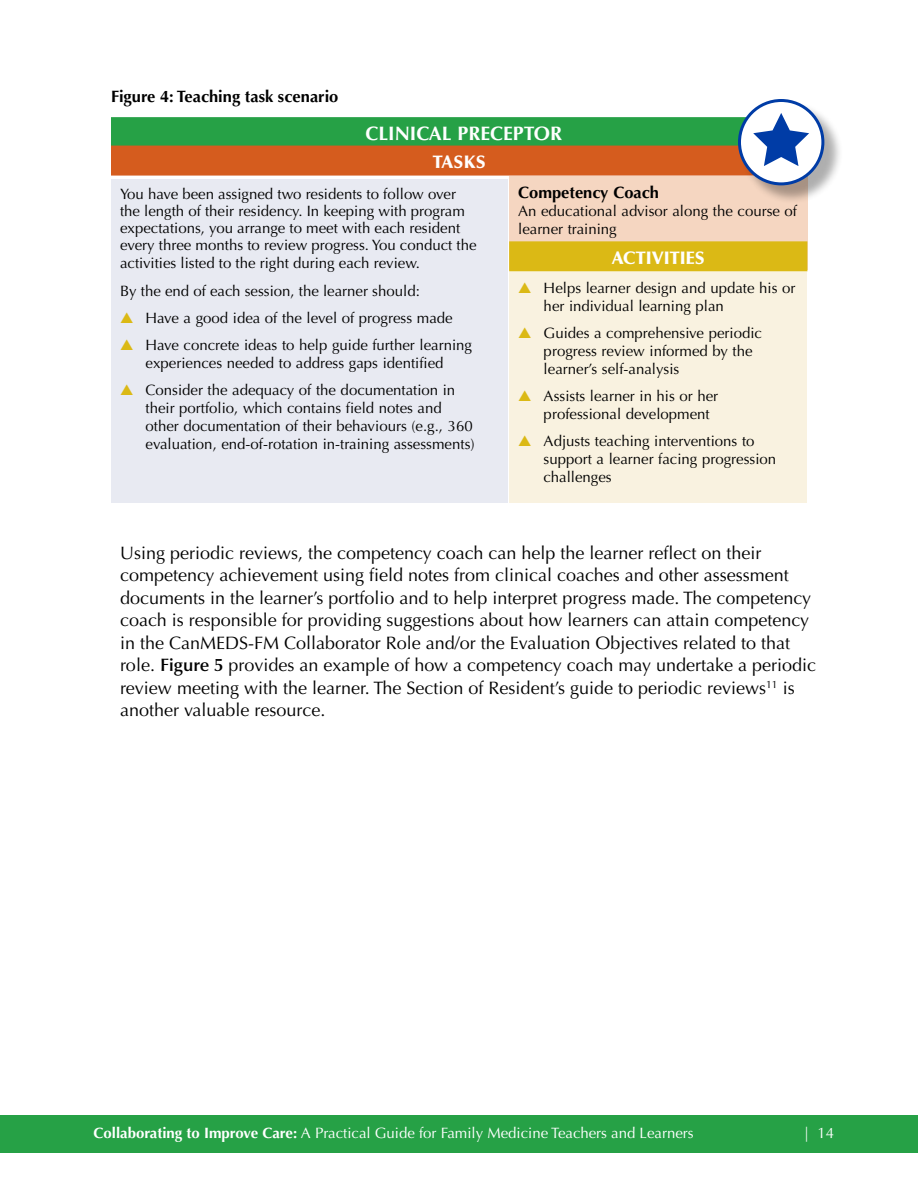
<style>
.page{position:relative;width:918px;height:1188px;background:#fff}
.page>*{position:absolute;margin:0;border:0;box-sizing:border-box;transform-origin:0 0}
.t1{font:700 19.5px "Optima";color:#fff}
.t2{font:18px/22.5px "Optima";color:#000}
.t3{font:900 18px "Optima";color:#fff}
.t4{font:700 16.5px "Optima";color:#000}
.t5{font:15px/18px "Optima";color:#000}
.t6{font:15px "Optima";color:#fff}
.s1{color:#dbb915}
.s2{font-weight:600}
.s3{font-weight:700}
</style>
<div class="page">
<div style="left:0;top:1115px;width:918px;height:38px;background:#26a146"></div>
<div style="left:509px;top:177px;width:299px;height:93px;background:#f5d6c1"></div>
<div style="left:111px;top:179px;width:396px;height:324px;background:#e8eaf2"></div>
<div style="left:509px;top:272px;width:298px;height:231px;background:#f9f2e0"></div>
<div style="left:111px;top:117px;width:697px;height:30px;background:#26a146"></div>
<div style="left:509px;top:241px;width:298px;height:30px;background:#dbb915"></div>
<div style="left:111px;top:146px;width:697px;height:30px;background:#d55c1e"></div>
<div style="left:741px;top:101px;width:102px;height:104px;background:#000;opacity:.32"></div>
<div style="left:739px;top:101px;width:84px;height:83px;background:#fff;border-radius:50%"></div>
<div style="left:738px;top:99px;width:86px;height:86px;border:3px solid #003ca6;border-radius:50%"></div>
<svg style="left:753px;top:113px;width:56px;height:53px"></svg>
<p class="t4" style="left:111px;top:87px;width:229px">Figure 4: Teaching task scenario</p>
<h1 class="t1" style="left:365px;top:122px;width:56px">Clinical</h1>
<h1 class="t1" style="left:458px;top:122px;width:12px">precept</h1>
<h1 class="t1" style="left:534px;top:122px;width:25px">or</h1>
<p class="t3" style="left:433px;top:151px;width:52px">TAS KS</p>
<p class="t5" style="left:120px;top:185px;width:358px;line-height:17.2px">You have been assigned two residents to follow over the length of their residency. In keeping with program expectations, you arrange to meet with each resident every three months to review progress. You conduct the activities listed to the right during each review.</p>
<p class="t5" style="left:120px;top:282px;width:301px">By the end of each session, the learner should:</p>
<p class="t5" style="left:120px;top:309px;width:334px"><span class="s1">▲</span> Have a good idea of the level of progress made</p>
<p class="t5" style="left:120px;top:336px;width:354px;text-align:center"><span class="s1">▲</span> Have concrete ideas to help guide further learning experiences needed to address gaps identified</p>
<p class="t5" style="left:146px;top:381px;width:331px;text-indent:-26px"><span class="s1">▲</span> Consider the adequacy of the documentation in their portfolio, which contains field notes and other documentation of their behaviours (e.g., 360 evaluation, end-of-rotation in-training assessments)</p>
<p class="t4" style="left:518px;top:182px;width:142px">Competency Coach</p>
<p class="t5" style="left:518px;top:202px;width:280px">An educational advisor along the course of learner training</p>
<p class="t3" style="left:612px;top:247px;width:95px">ACTIVITIES</p>
<p class="t5" style="left:544px;top:279px;width:253px;text-indent:-26px"><span class="s1">▲</span> Helps learner design and update his or her individual learning plan</p>
<p class="t5" style="left:544px;top:324px;width:220px;text-indent:-26px"><span class="s1">▲</span> Guides a comprehensive periodic progress review informed by the learner’s self-analysis</p>
<p class="t5" style="left:544px;top:387px;width:176px;text-indent:-26px"><span class="s1">▲</span> Assists learner in his or her professional development</p>
<p class="t5" style="left:544px;top:432px;width:234px;text-indent:-26px"><span class="s1">▲</span> Adjusts teaching interventions to support a learner facing progression challenges</p>
<p class="t2" style="left:120px;top:542px;width:698px">Using periodic reviews, the competency coach can help the learner reflect on their competency achievement using field notes from clinical coaches and other assessment documents in the learner’s portfolio and to help interpret progress made. The competency coach is responsible for providing suggestions about how learners can attain competency in the CanMEDS-FM Collaborator Role and/or the Evaluation Objectives related to that role. <span class="s2">Figure 5</span> provides an example of how a competency coach may undertake a periodic review meeting with the learner. The Section of Resident’s guide to periodic reviews<sup>11</sup> is another valuable resource.</p>
<p class="t6" style="left:94px;top:1124px;width:602px"><span class="s3">Collaborating to Improve Care:</span> A Practical Guide for Family Medicine Teachers and Learners</p>
<p class="t6" style="left:804px;top:1124px;width:32px">| 14</p>
</div>
